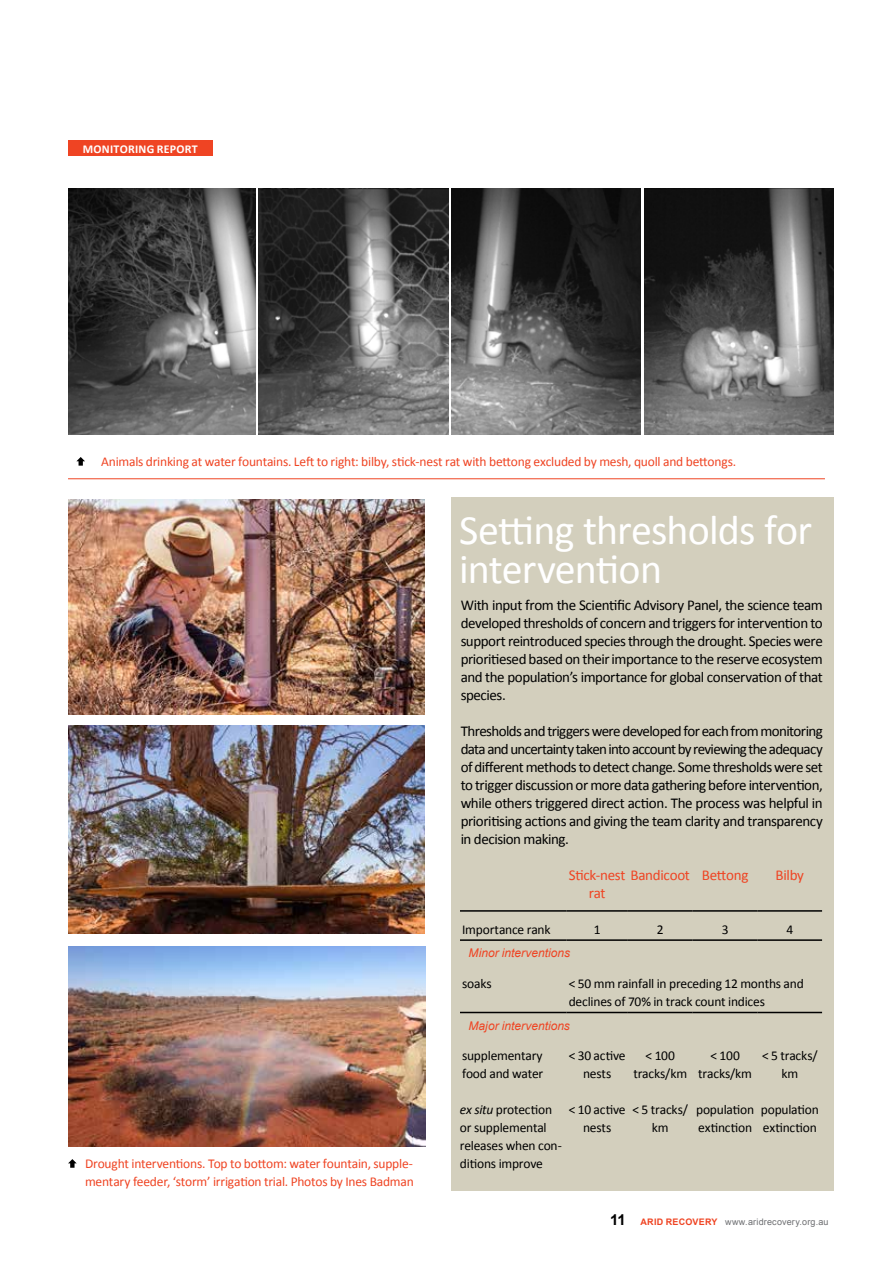
<style>
.page{position:relative;width:893px;height:1263px;background:#fff}
.page>*{position:absolute;margin:0;border:0;box-sizing:border-box;transform-origin:0 0}
.t1{font:42px/39px "Calibri";letter-spacing:-.02em;color:#fff}
.t2{font:15px/18px "Calibri";letter-spacing:-.03em;color:#000;text-align:justify}
.t3{font:15px/18px "Calibri";letter-spacing:-.02em;color:#ef4423}
.t4{font:700 15px "Arial";color:#000}
.t5{font:13.5px/18px "Calibri";letter-spacing:-.015em;color:#000;text-align:center}
.t6{font:13.5px/18px "Calibri";letter-spacing:-.015em;color:#ef4423}
.t7{font:italic 12px "Arial";color:#ef4423}
.t8{font:700 12px "Calibri";letter-spacing:.02em;color:#fff}
.t9{font:9px "Arial";letter-spacing:.025em;color:#6d6e71}
.s1{font-style:italic}
.s2{font-weight:700;color:#ef4423}
</style>
<div class="page">
<hr style="left:68px;top:478px;width:757px;height:1px;background:#ef4423">
<div style="left:68px;top:140px;width:145px;height:16px;background:#ef4423"></div>
<img style="left:68px;top:499px;width:357px;height:215px">
<svg style="left:68px;top:1159px;width:9px;height:9px"></svg>
<img style="left:68px;top:188px;width:187px;height:247px">
<div style="left:451px;top:497px;width:382px;height:694px;background:#d3cfbd"></div>
<hr style="left:460px;top:910px;width:107px;height:2px;background:#000">
<hr style="left:567px;top:910px;width:61px;height:2px;background:#000">
<hr style="left:628px;top:910px;width:65px;height:2px;background:#000">
<hr style="left:693px;top:910px;width:65px;height:2px;background:#000">
<hr style="left:758px;top:910px;width:64px;height:2px;background:#000">
<hr style="left:460px;top:939px;width:107px;height:2px;background:#000">
<hr style="left:567px;top:939px;width:61px;height:2px;background:#000">
<hr style="left:628px;top:939px;width:65px;height:2px;background:#000">
<hr style="left:693px;top:939px;width:65px;height:2px;background:#000">
<hr style="left:758px;top:939px;width:64px;height:2px;background:#000">
<hr style="left:460px;top:1012px;width:107px;height:1px;background:#000">
<hr style="left:567px;top:1012px;width:61px;height:1px;background:#000">
<hr style="left:628px;top:1012px;width:65px;height:1px;background:#000">
<hr style="left:693px;top:1012px;width:65px;height:1px;background:#000">
<hr style="left:758px;top:1012px;width:64px;height:1px;background:#000">
<img style="left:68px;top:725px;width:357px;height:209px">
<img style="left:69px;top:946px;width:356px;height:201px">
<img style="left:258px;top:188px;width:190px;height:247px">
<img style="left:451px;top:188px;width:190px;height:247px">
<img style="left:644px;top:188px;width:190px;height:247px">
<svg style="left:76px;top:457px;width:9px;height:9px"></svg>
<p class="t8" style="left:83px;top:141px;width:117px">MONITORING REPORT</p>
<p class="t6" style="left:101px;top:452px;width:636px">Animals drinking at water fountains. Left to right: bilby, stick-nest rat with bettong excluded by mesh, quoll and bettongs.</p>
<p class="t6" style="left:85px;top:1154px;width:330px">Drought interventions. Top to bottom: water fountain, supple&shy;mentary feeder, ‘storm’ irrigation trial. Photos by Ines Badman</p>
<h1 class="t1" style="left:459px;top:510px;width:354px">Setting thresholds for intervention</h1>
<p class="t2" style="left:461px;top:596px;width:364px">With input from the Scientific Advisory Panel, the science team developed thresholds of concern and triggers for intervention to support reintroduced species through the drought. Species were prioritiesed based on their importance to the reserve ecosystem and the population’s importance for global conservation of that species.</p>
<p class="t2" style="left:461px;top:722px;width:364px">Thresholds and triggers were developed for each from monitoring data and uncertainty taken into account by reviewing the adequacy of different methods to detect change. Some thresholds were set to trigger discussion or more data gathering before intervention, while others triggered direct action. The process was helpful in prioritising actions and giving the team clarity and transparency in decision making.</p>
<p class="t3" style="left:589px;top:866px;width:161px;text-indent:-20px">Stick-nest Bandicoot Bettong rat</p>
<p class="t3" style="left:776px;top:866px;width:30px">Bilby</p>
<p class="t5" style="left:462px;top:920px;width:90px">Importance rank</p>
<p class="t5" style="left:594px;top:920px;width:8px">1</p>
<p class="t5" style="left:657px;top:920px;width:8px">2</p>
<p class="t5" style="left:722px;top:920px;width:8px">3</p>
<p class="t5" style="left:786px;top:920px;width:8px">4</p>
<p class="t7" style="left:468px;top:945px;width:103px">Minor interventions</p>
<p class="t5" style="left:462px;top:974px;width:31px">soaks</p>
<p class="t5" style="left:569px;top:974px;width:237px;text-align:left">&lt; 50 mm rainfall in preceding 12 months and declines of 70% in track count indices</p>
<p class="t7" style="left:468px;top:1018px;width:103px">Major interventions</p>
<p class="t5" style="left:462px;top:1046px;width:83px;text-align:left">supplementary food and water</p>
<p class="t5" style="left:569px;top:1046px;width:58px">&lt; 30 active nests</p>
<p class="t5" style="left:633px;top:1046px;width:55px">&lt; 100 tracks/km</p>
<p class="t5" style="left:698px;top:1046px;width:55px">&lt; 100 tracks/km</p>
<p class="t5" style="left:762px;top:1046px;width:57px">&lt; 5 tracks/ km</p>
<p class="t5" style="left:460px;top:1100px;width:103px;text-align:left"><span class="s1">ex situ</span> protection or supplemental releases when con&shy;ditions improve</p>
<p class="t5" style="left:569px;top:1100px;width:58px">&lt; 10 active nests</p>
<p class="t5" style="left:632px;top:1100px;width:57px">&lt; 5 tracks/ km</p>
<p class="t5" style="left:696px;top:1100px;width:60px;text-align:left">population extinction</p>
<p class="t5" style="left:761px;top:1100px;width:60px;text-align:left">population extinction</p>
<p class="t4" style="left:610px;top:1210px;width:17px">11</p>
<p class="t9" style="left:640px;top:1216px;width:189px"><span class="s2">ARID RECOVERY</span> www.aridrecovery.org.au</p>
</div>
